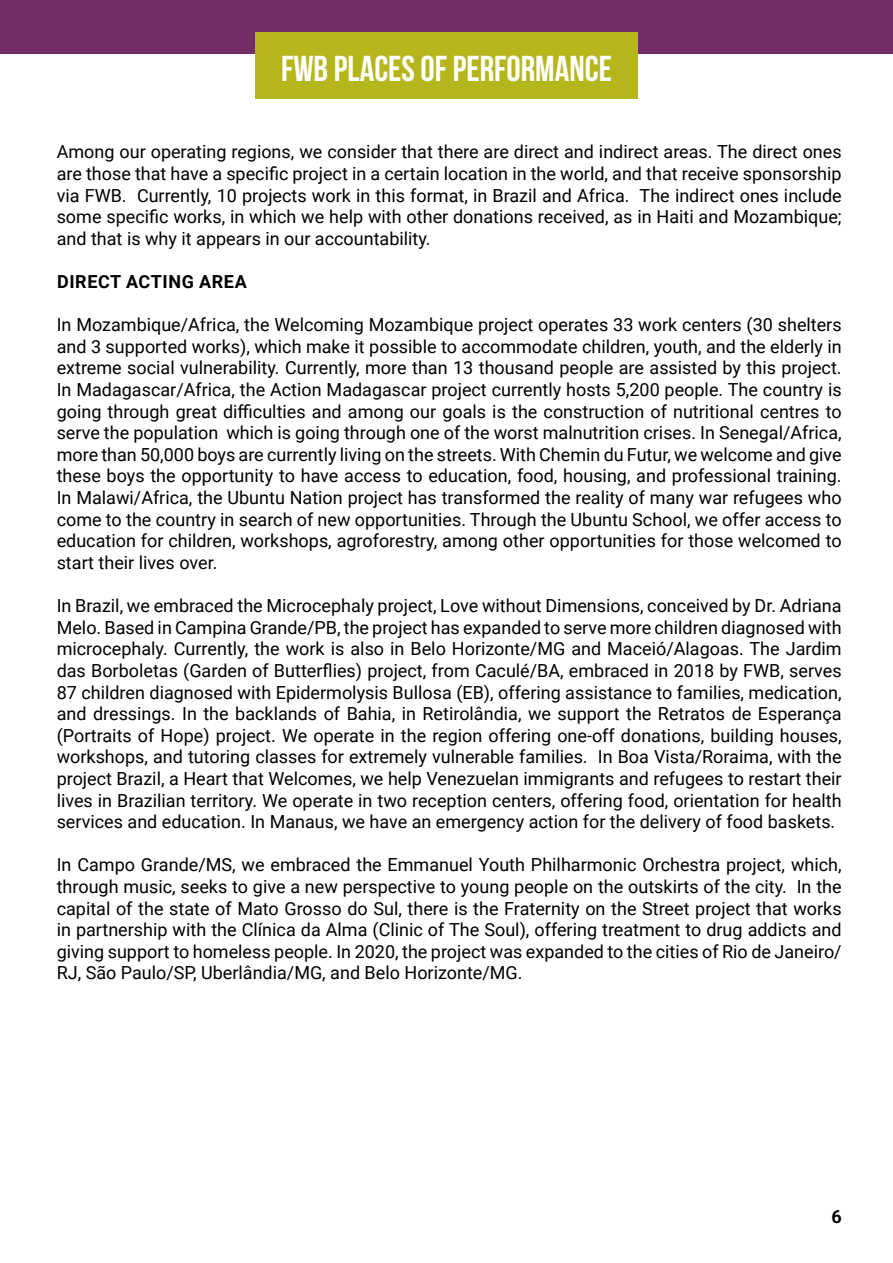
<style>
.page{position:relative;width:893px;height:1263px;background:#fff}
.page>*{position:absolute;margin:0;border:0;box-sizing:border-box;transform-origin:0 0}
.t1{font:700 36px "Bebas Neue";color:#fff}
.t2{font:18px/21.6px "Roboto";color:#000;text-align:justify}
.t3{font:700 18px "Roboto";letter-spacing:.035em;color:#000}
</style>
<div class="page">
<div style="left:0;top:0;width:893px;height:54px;background:#732e65"></div>
<div style="left:255px;top:33px;width:383px;height:66px;background:#b5b61c"></div>
<h1 class="t1" style="left:281px;top:49px;width:332px">FWB PLACES OF PERFORMANCE</h1>
<p class="t2" style="left:57px;top:141px;width:786px">Among our operating regions, we consider that there are direct and indirect areas. The direct ones are those that have a specific project in a certain location in the world, and that receive sponsorship via FWB. Currently, 10 projects work in this format, in Brazil and Africa. The indirect ones include some specific works, in which we help with other donations received, as in Haiti and Mozambique; and that is why it appears in our accountability.</p>
<p class="t3" style="left:57px;top:269px;width:191px">DIRECT ACTING AREA</p>
<p class="t2" style="left:57px;top:313px;width:786px">In Mozambique/Africa, the Welcoming Mozambique project operates 33 work centers (30 shelters and 3 supported works), which make it possible to accommodate children, youth, and the elderly in extreme social vulnerability. Currently, more than 13 thousand people are assisted by this project.<br>In Madagascar/Africa, the Action Madagascar project currently hosts 5,200 people. The country is going through great difficulties and among our goals is the construction of nutritional centres to serve the population which is going through one of the worst malnutrition crises. In Senegal/Africa, more than 50,000 boys are currently living on the streets. With Chemin du Futur, we welcome and give these boys the opportunity to have access to education, food, housing, and professional training.<br>In Malawi/Africa, the Ubuntu Nation project has transformed the reality of many war refugees who come to the country in search of new opportunities. Through the Ubuntu School, we offer access to education for children, workshops, agroforestry, among other opportunities for those welcomed to start their lives over.</p>
<p class="t2" style="left:57px;top:594px;width:786px">In Brazil, we embraced the Microcephaly project, Love without Dimensions, conceived by Dr. Adriana Melo. Based in Campina Grande/PB, the project has expanded to serve more children diagnosed with microcephaly. Currently, the work is also in Belo Horizonte/MG and Maceió/Alagoas. The Jardim das Borboletas (Garden of Butterflies) project, from Caculé/BA, embraced in 2018 by FWB, serves 87 children diagnosed with Epidermolysis Bullosa (EB), offering assistance to families, medication, and dressings. In the backlands of Bahia, in Retirolândia, we support the Retratos de Esperança (Portraits of Hope) project. We operate in the region offering one-off donations, building houses, workshops, and tutoring classes for extremely vulnerable families. In Boa Vista/Roraima, with the project Brazil, a Heart that Welcomes, we help Venezuelan immigrants and refugees to restart their lives in Brazilian territory. We operate in two reception centers, offering food, orientation for health services and education. In Manaus, we have an emergency action for the delivery of food baskets.</p>
<p class="t2" style="left:57px;top:853px;width:786px">In Campo Grande/MS, we embraced the Emmanuel Youth Philharmonic Orchestra project, which, through music, seeks to give a new perspective to young people on the outskirts of the city. In the capital of the state of Mato Grosso do Sul, there is the Fraternity on the Street project that works in partnership with the Clínica da Alma (Clinic of The Soul), offering treatment to drug addicts and giving support to homeless people. In 2020, the project was expanded to the cities of Rio de Janeiro/ RJ, São Paulo/SP, Uberlândia/MG, and Belo Horizonte/MG.</p>
<p class="t3" style="left:832px;top:1204px;width:12px">6</p>
</div>
